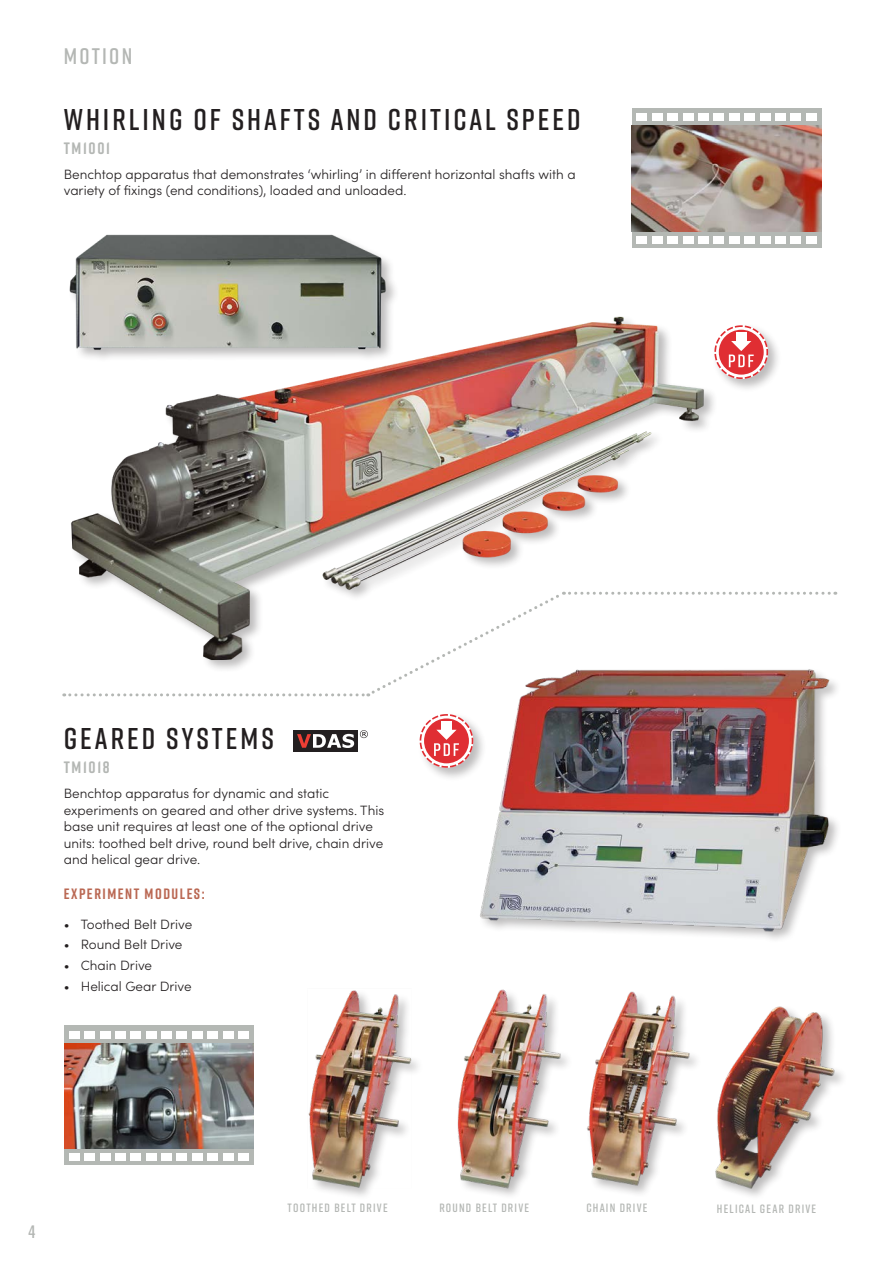
<style>
.page{position:relative;width:893px;height:1263px;background:#fff}
.page>*{position:absolute;margin:0;border:0;box-sizing:border-box;transform-origin:0 0}
.Product_name{font:600 30px "Rift";letter-spacing:.1em;color:#231f20}
.Subject_area{font:600 22.5px "Rift";letter-spacing:.1em;color:#b4b7b4}
.t1{font:600 18px "Rift";color:#b4b7b4}
.Product_code{font:700 16.5px "Rift";letter-spacing:.1em;color:#b4b7b4}
.Sub_heading{font:700 15px "Rift";letter-spacing:.1em;color:#ba6853}
.Body_text{font:300 13.5px/16.5px "Sofia Pro";color:#231f20}
.Bullets{font:300 13.5px "Sofia Pro";color:#231f20}
.t2{font:600 12px "Rift";letter-spacing:.1em;color:#b4b7b4}
</style>
<div class="page">
<img style="left:69px;top:223px;width:639px;height:367px">
<div style="left:478px;top:668px;width:364px;height:276px;background:#231f20;opacity:.3"></div>
<img style="left:478px;top:696px;width:352px;height:235px">
<div style="left:307px;top:988px;width:117px;height:212px;background:#231f20;opacity:.3"></div>
<img style="left:307px;top:988px;width:104px;height:201px">
<div style="left:456px;top:988px;width:117px;height:212px;background:#231f20;opacity:.3"></div>
<img style="left:456px;top:988px;width:104px;height:200px">
<div style="left:586px;top:991px;width:116px;height:207px;background:#231f20;opacity:.3"></div>
<img style="left:586px;top:991px;width:103px;height:195px">
<div style="left:714px;top:1005px;width:133px;height:196px;background:#231f20;opacity:.3"></div>
<img style="left:715px;top:1006px;width:120px;height:183px">
<div style="left:632px;top:108px;width:189px;height:140px;background:#b4b8b4"></div>
<div style="left:637px;top:113px;width:10px;height:8px;background:#fff"></div>
<div style="left:652px;top:113px;width:11px;height:8px;background:#fff"></div>
<div style="left:667px;top:113px;width:11px;height:8px;background:#fff"></div>
<div style="left:683px;top:113px;width:10px;height:8px;background:#fff"></div>
<div style="left:698px;top:113px;width:11px;height:8px;background:#fff"></div>
<div style="left:713px;top:113px;width:11px;height:8px;background:#fff"></div>
<div style="left:729px;top:113px;width:11px;height:8px;background:#fff"></div>
<div style="left:744px;top:113px;width:11px;height:8px;background:#fff"></div>
<div style="left:760px;top:113px;width:10px;height:8px;background:#fff"></div>
<div style="left:775px;top:113px;width:11px;height:8px;background:#fff"></div>
<div style="left:790px;top:113px;width:11px;height:8px;background:#fff"></div>
<div style="left:806px;top:113px;width:10px;height:8px;background:#fff"></div>
<div style="left:637px;top:236px;width:10px;height:7px;background:#fff"></div>
<div style="left:652px;top:236px;width:11px;height:7px;background:#fff"></div>
<div style="left:667px;top:236px;width:11px;height:7px;background:#fff"></div>
<div style="left:683px;top:236px;width:10px;height:7px;background:#fff"></div>
<div style="left:698px;top:236px;width:11px;height:7px;background:#fff"></div>
<div style="left:713px;top:236px;width:11px;height:7px;background:#fff"></div>
<div style="left:729px;top:236px;width:11px;height:7px;background:#fff"></div>
<div style="left:744px;top:236px;width:11px;height:7px;background:#fff"></div>
<div style="left:760px;top:236px;width:10px;height:7px;background:#fff"></div>
<div style="left:775px;top:236px;width:11px;height:7px;background:#fff"></div>
<div style="left:790px;top:236px;width:11px;height:7px;background:#fff"></div>
<div style="left:806px;top:236px;width:10px;height:7px;background:#fff"></div>
<img style="left:632px;top:125px;width:189px;height:106px">
<div style="left:64px;top:1026px;width:190px;height:139px;background:#b4b8b4"></div>
<div style="left:69px;top:1031px;width:11px;height:7px;background:#fff"></div>
<div style="left:84px;top:1031px;width:11px;height:7px;background:#fff"></div>
<div style="left:100px;top:1031px;width:10px;height:7px;background:#fff"></div>
<div style="left:115px;top:1031px;width:11px;height:7px;background:#fff"></div>
<div style="left:130px;top:1031px;width:11px;height:7px;background:#fff"></div>
<div style="left:146px;top:1031px;width:10px;height:7px;background:#fff"></div>
<div style="left:161px;top:1031px;width:11px;height:7px;background:#fff"></div>
<div style="left:177px;top:1031px;width:10px;height:7px;background:#fff"></div>
<div style="left:192px;top:1031px;width:11px;height:7px;background:#fff"></div>
<div style="left:207px;top:1031px;width:11px;height:7px;background:#fff"></div>
<div style="left:223px;top:1031px;width:10px;height:7px;background:#fff"></div>
<div style="left:238px;top:1031px;width:11px;height:7px;background:#fff"></div>
<div style="left:69px;top:1153px;width:11px;height:8px;background:#fff"></div>
<div style="left:84px;top:1153px;width:11px;height:8px;background:#fff"></div>
<div style="left:100px;top:1153px;width:10px;height:8px;background:#fff"></div>
<div style="left:115px;top:1153px;width:11px;height:8px;background:#fff"></div>
<div style="left:130px;top:1153px;width:11px;height:8px;background:#fff"></div>
<div style="left:146px;top:1153px;width:10px;height:8px;background:#fff"></div>
<div style="left:161px;top:1153px;width:11px;height:8px;background:#fff"></div>
<div style="left:177px;top:1153px;width:10px;height:8px;background:#fff"></div>
<div style="left:192px;top:1153px;width:11px;height:8px;background:#fff"></div>
<div style="left:207px;top:1153px;width:11px;height:8px;background:#fff"></div>
<div style="left:223px;top:1153px;width:10px;height:8px;background:#fff"></div>
<div style="left:238px;top:1153px;width:11px;height:8px;background:#fff"></div>
<img style="left:64px;top:1043px;width:190px;height:106px">
<div style="left:293px;top:730px;width:65px;height:22px;background:#231f20"></div>
<svg style="left:297px;top:734px;width:57px;height:14px"></svg>
<svg style="left:360px;top:730px;width:8px;height:8px"></svg>
<div style="left:712px;top:323px;width:70px;height:70px;background:#231f20;opacity:.3"></div>
<svg style="left:714px;top:325px;width:54px;height:54px"></svg>
<div style="left:417px;top:712px;width:71px;height:69px;background:#231f20;opacity:.3"></div>
<svg style="left:420px;top:714px;width:53px;height:54px"></svg>
<svg style="left:64px;top:590px;width:772px;height:106px"></svg>
<p class="Subject_area" style="left:64px;top:40px;width:70px">MOTION</p>
<p class="Product_name" style="left:64px;top:98px;width:518px">WHIRLING OF SHAFTS AND CRITICAL SPEED</p>
<p class="Product_code" style="left:64px;top:136px;width:48px">TM1001</p>
<p class="Body_text" style="left:64px;top:165px;width:513px">Benchtop apparatus that demonstrates ‘whirling’ in different horizontal shafts with a variety of fixings (end conditions), loaded and unloaded.</p>
<p class="Product_name" style="left:64px;top:717px;width:212px">GEARED SYSTEMS</p>
<p class="Product_code" style="left:64px;top:756px;width:47px">TM1018</p>
<p class="Body_text" style="left:64px;top:785px;width:322px">Benchtop apparatus for dynamic and static experiments on geared and other drive systems. This base unit requires at least one of the optional drive units: toothed belt drive, round belt drive, chain drive and helical gear drive.</p>
<p class="Sub_heading" style="left:64px;top:883px;width:142px">EXPERIMENT MODULES:</p>
<p class="Bullets" style="left:64px;top:914px;width:130px">• Toothed Belt Drive</p>
<p class="Bullets" style="left:64px;top:935px;width:120px">• Round Belt Drive</p>
<p class="Bullets" style="left:64px;top:956px;width:90px">• Chain Drive</p>
<p class="Bullets" style="left:64px;top:976px;width:129px">• Helical Gear Drive</p>
<h3 class="t1" style="left:28px;top:1219px;width:8px">4</h3>
<p class="t2" style="left:288px;top:1199px;width:102px">TOOTHED BELT DRIVE</p>
<p class="t2" style="left:439px;top:1199px;width:91px">ROUND BELT DRIVE</p>
<p class="t2" style="left:586px;top:1199px;width:63px">CHAIN DRIVE</p>
<p class="t2" style="left:717px;top:1200px;width:101px">HELICAL GEAR DRIVE</p>
</div>
